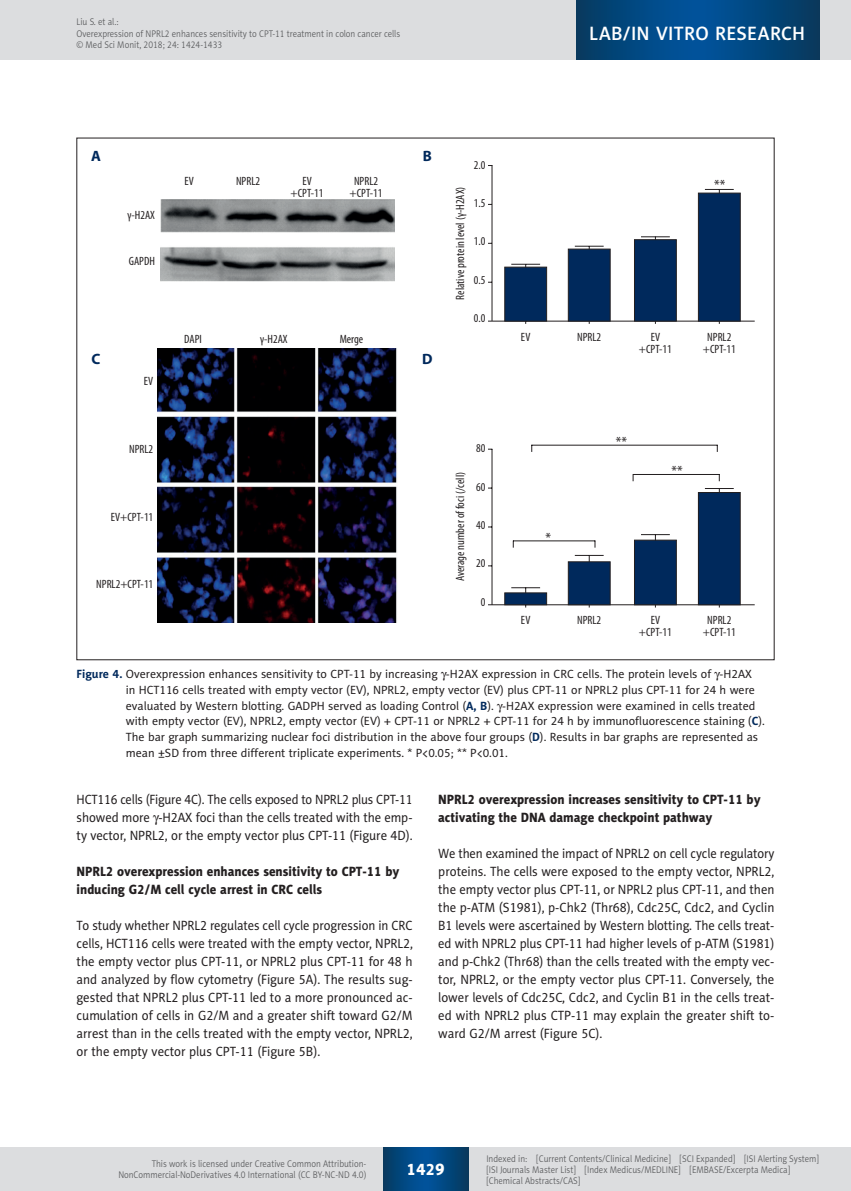
<style>
.page{position:relative;width:851px;height:1191px;background:#fff}
.page>*{position:absolute;margin:0;border:0;box-sizing:border-box;transform-origin:0 0}
.t1{font:19.5px "Naomi Sans EFN Medium";letter-spacing:.01em;color:#fff}
.t2{font:16.5px "Naomi Sans EFN Heavy";color:#fff}
.t3{font:condensed 15px "Myriad Pro";color:#231f20}
.t4{font:700 15px "Myriad Pro";color:#00295c}
.MSM_Body{font:13.5px/18px "Naomi Sans EFN";color:#231f20;text-align:justify;scale:.93 1}
.MSM_Headline_2{font:13.5px/18px "Naomi Sans EFN Heavy";color:#231f20;scale:.95 1}
.MSM_Body-2{font:13.5px/18px "Naomi Sans EFN";color:#231f20;text-align:justify;scale:.92 1}
.MSM_Rycina_tytul{font:12px/15.8px "Naomi Sans EFN";color:#231f20}
.t5{font:condensed 12px/12px "Myriad Pro";color:#231f20;text-align:center}
.t6{font:9.75px/11.2px "Naomi Sans EFN Light";color:#57585a;scale:.9 1}
.s1{font-weight:700;color:#00295c}
.s2{font-family:"Standard Sym L"}
</style>
<div class="page">
<img style="left:160px;top:199px;width:234px;height:82px">
<img style="left:157px;top:348px;width:240px;height:274px">
<hr style="left:488px;top:321px;width:266px;height:1px;background:#231f20">
<hr style="left:491px;top:165px;width:1px;height:156px;background:#231f20">
<svg style="left:511px;top:264px;width:29px;height:1px"></svg>
<hr style="left:525px;top:264px;width:1px;height:60px;background:#231f20">
<div style="left:504px;top:267px;width:43px;height:54px;background:#00295c;border:1px solid #231f20"></div>
<svg style="left:574px;top:246px;width:29px;height:1px"></svg>
<hr style="left:588px;top:246px;width:1px;height:78px;background:#231f20">
<div style="left:568px;top:249px;width:42px;height:72px;background:#00295c;border:1px solid #231f20"></div>
<svg style="left:641px;top:236px;width:28px;height:1px"></svg>
<hr style="left:655px;top:237px;width:1px;height:87px;background:#231f20">
<div style="left:634px;top:239px;width:42px;height:82px;background:#00295c;border:1px solid #231f20"></div>
<svg style="left:704px;top:189px;width:29px;height:1px"></svg>
<hr style="left:718px;top:189px;width:1px;height:135px;background:#231f20">
<div style="left:698px;top:193px;width:42px;height:128px;background:#00295c;border:1px solid #231f20"></div>
<hr style="left:488px;top:604px;width:266px;height:1px;background:#231f20">
<hr style="left:491px;top:449px;width:1px;height:155px;background:#231f20">
<div style="left:504px;top:592px;width:43px;height:13px;background:#00295c;border:1px solid #231f20"></div>
<svg style="left:511px;top:444px;width:229px;height:163px"></svg>
<div style="left:0;top:1148px;width:850px;height:43px;background:#dcdddf"></div>
<svg style="left:383px;top:1147px;width:85px;height:43px;background:#02477e"></svg>
<div style="left:0;top:0;width:850px;height:60px;background:#dcdddf"></div>
<svg style="left:576px;top:0;width:243px;height:60px;background:#02477e"></svg>
<p class="t6" style="left:77px;top:16px;width:361px">Liu S. et al.:<br>Overexpression of NPRL2 enhances sensitivity to CPT-11 treatment in colon cancer cells © Med Sci Monit, 2018; 24: 1424-1433</p>
<h1 class="t1" style="left:589px;top:22px;width:217px">LAB/IN VITRO RESEARCH</h1>
<p class="t4" style="left:91px;top:147px;width:11px">A</p>
<p class="t4" style="left:423px;top:147px;width:11px">B</p>
<p class="t5" style="left:127px;top:209px;width:29px">γ-H2AX</p>
<p class="t5" style="left:129px;top:255px;width:28px">GAPDH</p>
<p class="t5" style="left:184px;top:175px;width:11px">EV</p>
<p class="t5" style="left:236px;top:175px;width:26px">NPRL2</p>
<p class="t5" style="left:290px;top:175px;width:34px">EV +CPT-11</p>
<p class="t5" style="left:349px;top:175px;width:34px">NPRL2 +CPT-11</p>
<p class="t5" style="left:184px;top:333px;width:19px">DAPI</p>
<p class="t5" style="left:260px;top:333px;width:29px">γ-H2AX</p>
<p class="t5" style="left:339px;top:333px;width:25px">Merge</p>
<p class="t4" style="left:91px;top:349px;width:10px">C</p>
<p class="t4" style="left:422px;top:349px;width:12px">D</p>
<p class="t5" style="left:144px;top:375px;width:11px">EV</p>
<p class="t5" style="left:129px;top:443px;width:26px">NPRL2</p>
<p class="t5" style="left:111px;top:510px;width:44px">EV+CPT-11</p>
<p class="t5" style="left:96px;top:578px;width:58px">NPRL2+CPT-11</p>
<p class="t5" style="left:474px;top:158px;width:13px">2.0</p>
<p class="t5" style="left:474px;top:197px;width:13px">1.5</p>
<p class="t5" style="left:474px;top:235px;width:13px">1.0</p>
<p class="t5" style="left:474px;top:273px;width:13px">0.5</p>
<p class="t5" style="left:474px;top:312px;width:13px">0.0</p>
<p class="t5" style="left:454px;top:299px;width:114px;rotate:-90deg">Relative protein level (γ-H2AX)</p>
<p class="t5" style="left:454px;top:581px;width:111px;rotate:-90deg">Average number of foci (/cell)</p>
<p class="t5" style="left:476px;top:442px;width:11px">80</p>
<p class="t5" style="left:476px;top:480px;width:11px">60</p>
<p class="t5" style="left:476px;top:519px;width:11px">40</p>
<p class="t5" style="left:476px;top:557px;width:11px">20</p>
<p class="t5" style="left:481px;top:595px;width:6px">0</p>
<p class="t3" style="left:714px;top:176px;width:13px">**</p>
<p class="t5" style="left:521px;top:330px;width:11px">EV</p>
<p class="t5" style="left:577px;top:330px;width:26px">NPRL2</p>
<p class="t5" style="left:639px;top:330px;width:34px">EV +CPT-11</p>
<p class="t5" style="left:702px;top:330px;width:34px">NPRL2 +CPT-11</p>
<p class="t3" style="left:545px;top:529px;width:7px">*</p>
<p class="t3" style="left:615px;top:433px;width:13px">**</p>
<p class="t3" style="left:671px;top:462px;width:13px">**</p>
<p class="t5" style="left:521px;top:614px;width:11px">EV</p>
<p class="t5" style="left:577px;top:614px;width:26px">NPRL2</p>
<p class="t5" style="left:639px;top:614px;width:34px">EV +CPT-11</p>
<p class="t5" style="left:702px;top:614px;width:34px">NPRL2 +CPT-11</p>
<p class="MSM_Rycina_tytul" style="left:126px;top:666px;width:640px;text-indent:-49px"><span class="s1">Figure 4.</span> Overexpression enhances sensitivity to CPT-11 by increasing <span class="s2">g</span>-H2AX expression in CRC cells. The protein levels of <span class="s2">g</span>-H2AX<br>in HCT116 cells treated with empty vector (EV), NPRL2, empty vector (EV) plus CPT-11 or NPRL2 plus CPT-11 for 24 h were evaluated by Western blotting. GADPH served as loading Control (<span class="s1">A, B</span>). <span class="s2">g</span>-H2AX expression were examined in cells treated with empty vector (EV), NPRL2, empty vector (EV) + CPT-11 or NPRL2 + CPT-11 for 24 h by immunofluorescence staining (<span class="s1">C</span>).<br>The bar graph summarizing nuclear foci distribution in the above four groups (<span class="s1">D</span>). Results in bar graphs are represented as mean ±SD from three different triplicate experiments. * P&lt;0.05; ** P&lt;0.01.</p>
<p class="MSM_Body-2" style="left:77px;top:790px;width:367px">HCT116 cells (Figure 4C). The cells exposed to NPRL2 plus CPT-11 showed more <span class="s2">g</span>-H2AX foci than the cells treated with the emp&shy;ty vector, NPRL2, or the empty vector plus CPT-11 (Figure 4D).</p>
<p class="MSM_Headline_2" style="left:77px;top:862px;width:341px">NPRL2 overexpression enhances sensitivity to CPT-11 by inducing G2/M cell cycle arrest in CRC cells</p>
<p class="MSM_Body" style="left:77px;top:916px;width:363px">To study whether NPRL2 regulates cell cycle progression in CRC cells, HCT116 cells were treated with the empty vector, NPRL2, the empty vector plus CPT-11, or NPRL2 plus CPT-11 for 48 h and analyzed by flow cytometry (Figure 5A). The results sug&shy;gested that NPRL2 plus CPT-11 led to a more pronounced ac&shy;cumulation of cells in G2/M and a greater shift toward G2/M arrest than in the cells treated with the empty vector, NPRL2, or the empty vector plus CPT-11 (Figure 5B).</p>
<p class="MSM_Headline_2" style="left:438px;top:790px;width:341px">NPRL2 overexpression increases sensitivity to CPT-11 by activating the DNA damage checkpoint pathway</p>
<p class="MSM_Body" style="left:438px;top:844px;width:363px">We then examined the impact of NPRL2 on cell cycle regulatory proteins. The cells were exposed to the empty vector, NPRL2, the empty vector plus CPT-11, or NPRL2 plus CPT-11, and then the p-ATM (S1981), p-Chk2 (Thr68), Cdc25C, Cdc2, and Cyclin B1 levels were ascertained by Western blotting. The cells treat&shy;ed with NPRL2 plus CPT-11 had higher levels of p-ATM (S1981) and p-Chk2 (Thr68) than the cells treated with the empty vec&shy;tor, NPRL2, or the empty vector plus CPT-11. Conversely, the lower levels of Cdc25C, Cdc2, and Cyclin B1 in the cells treat&shy;ed with NPRL2 plus CTP-11 may explain the greater shift to&shy;ward G2/M arrest (Figure 5C).</p>
<p class="t6" style="left:118px;top:1158px;width:277px;text-align:right">This work is licensed under Creative Common Attribution-<br>NonCommercial-NoDerivatives 4.0 International (CC BY-NC-ND 4.0)</p>
<p class="t2" style="left:406px;top:1159px;width:40px">1429</p>
<p class="t6" style="left:486px;top:1152px;width:371px">Indexed in: [Current Contents/Clinical Medicine] [SCI Expanded] [ISI Alerting System] [ISI Journals Master List] [Index Medicus/MEDLINE] [EMBASE/Excerpta Medica] [Chemical Abstracts/CAS]</p>
</div>
